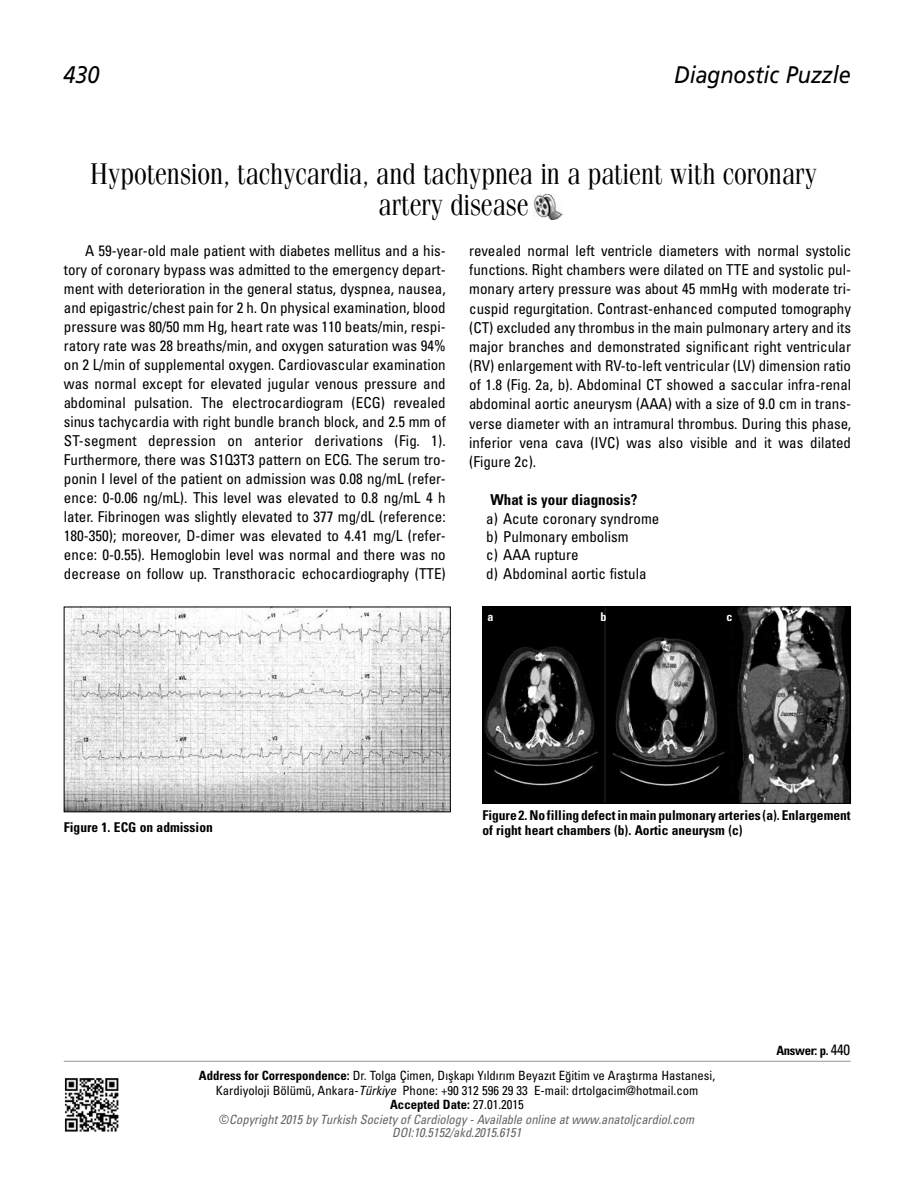
<style>
.page{position:relative;width:915px;height:1191px;background:#fff}
.page>*{position:absolute;margin:0;border:0;box-sizing:border-box;transform-origin:0 0}
.t1{font:30px/31.5px "Fenice Tr";color:#000;text-align:center;scale:.85 1}
.t2{font:24px "Frutiger Italic Tr";color:#000;scale:.9 1}
.t3{font:15px/18.9px "Univers Condensed Tr";color:#000;text-align:justify}
.t4{font:15px "Univers Cond Bd Tr";color:#000}
.t5{font:13.5px/15px "Univers Cond Bd Tr";color:#000}
.t6{font:12.75px/15.6px "Univers Condensed Tr";color:#000;text-align:center}
.t7{font:12.75px/12.8px "Univers Cond Ita Tr";color:#636466;text-align:center}
.t8{font:12.75px "Univers Cond Bd Tr";color:#000}
.t9{font:12px "Univers Cond Bd Tr";color:#fff}
.s1{font-family:"Univers Condensed Tr";font-size:15px}
.s2{font-family:"Univers Cond Bd Tr"}
.s3{font-family:"Univers Cond Ita Tr"}
.s4{font-family:"Univers Condensed Tr"}
</style>
<div class="page">
<hr style="left:64px;top:1060px;width:786px;height:1px;background:#939598">
<img style="left:533px;top:195px;width:29px;height:24px">
<img style="left:66px;top:608px;width:382px;height:202px">
<img style="left:484px;top:608px;width:364px;height:193px">
<div style="left:482px;top:606px;width:368px;height:197px;border:1px solid #000"></div>
<img style="left:64px;top:1078px;width:55px;height:54px">
<h2 class="t2" style="left:63px;top:61px;width:42px">430</h2>
<h2 class="t2" style="left:674px;top:61px;width:198px">Diagnostic Puzzle</h2>
<h1 class="t1" style="left:90px;top:158px;width:856px">Hypotension, tachycardia, and tachypnea in a patient with coronary artery disease</h1>
<p class="t3" style="left:64px;top:241px;width:383px;text-indent:21px">A 59-year-old male patient with diabetes mellitus and a his&shy;tory of coronary bypass was admitted to the emergency depart&shy;ment with deterioration in the general status, dyspnea, nausea, and epigastric/chest pain for 2 h. On physical examination, blood pressure was 80/50 mm Hg, heart rate was 110 beats/min, respi&shy;ratory rate was 28 breaths/min, and oxygen saturation was 94% on 2 L/min of supplemental oxygen. Cardiovascular examination was normal except for elevated jugular venous pressure and abdominal pulsation. The electrocardiogram (ECG) revealed sinus tachycardia with right bundle branch block, and 2.5 mm of ST-segment depression on anterior derivations (Fig. 1).<br>Furthermore, there was S1Q3T3 pattern on ECG. The serum tro&shy;ponin I level of the patient on admission was 0.08 ng/mL (refer&shy;ence: 0-0.06 ng/mL). This level was elevated to 0.8 ng/mL 4 h later. Fibrinogen was slightly elevated to 377 mg/dL (reference:<br>180-350); moreover, D-dimer was elevated to 4.41 mg/L (refer&shy;ence: 0-0.55). Hemoglobin level was normal and there was no decrease on follow up. Transthoracic echocardiography (TTE)</p>
<p class="t3" style="left:469px;top:241px;width:383px">revealed normal left ventricle diameters with normal systolic functions. Right chambers were dilated on TTE and systolic pul&shy;monary artery pressure was about 45 mmHg with moderate tri&shy;cuspid regurgitation. Contrast-enhanced computed tomography (CT) excluded any thrombus in the main pulmonary artery and its major branches and demonstrated significant right ventricular (RV) enlargement with RV-to-left ventricular (LV) dimension ratio of 1.8 (Fig. 2a, b). Abdominal CT showed a saccular infra-renal abdominal aortic aneurysm (AAA) with a size of 9.0 cm in trans&shy;verse diameter with an intramural thrombus. During this phase, inferior vena cava (IVC) was also visible and it was dilated (Figure 2c).</p>
<p class="t4" style="left:490px;top:490px;width:148px">What is your diagnosis?</p>
<p class="t3" style="left:486px;top:508px;width:175px;line-height:18.5px;text-align:left">a) Acute coronary syndrome b) Pulmonary embolism<br>c) AAA rupture<br>d) Abdominal aortic fistula</p>
<p class="t5" style="left:64px;top:819px;width:150px">Figure 1. ECG on admission</p>
<p class="t9" style="left:487px;top:609px;width:7px">a</p>
<p class="t9" style="left:600px;top:609px;width:7px">b</p>
<p class="t9" style="left:726px;top:609px;width:7px">c</p>
<p class="t5" style="left:482px;top:807px;width:370px">Figure 2. No filling defect in main pulmonary arteries (a). Enlargement of right heart chambers (b). Aortic aneurysm (c)</p>
<p class="t8" style="left:776px;top:1042px;width:75px">Answer: p. <span class="s1">440</span></p>
<p class="t6" style="left:199px;top:1067px;width:517px"><span class="s2">Address for Correspondence:</span> Dr. Tolga Çimen, Dışkapı Yıldırım Beyazıt Eğitim ve Araştırma Hastanesi,<br>Kardiyoloji Bölümü, Ankara-<span class="s3">Türkiye</span> Phone: +90 312 596 29 33 E-mail: drtolgacim@hotmail.com</p>
<p class="t8" style="left:390px;top:1096px;width:135px">Accepted Date: <span class="s4">27.01.2015</span></p>
<p class="t7" style="left:219px;top:1112px;width:476px"><span class="s4">©</span>Copyright 2015 by Turkish Society of Cardiology - Available online at www.anatoljcardiol.com<br>DOI:10.5152/akd.2015.6151</p>
</div>
